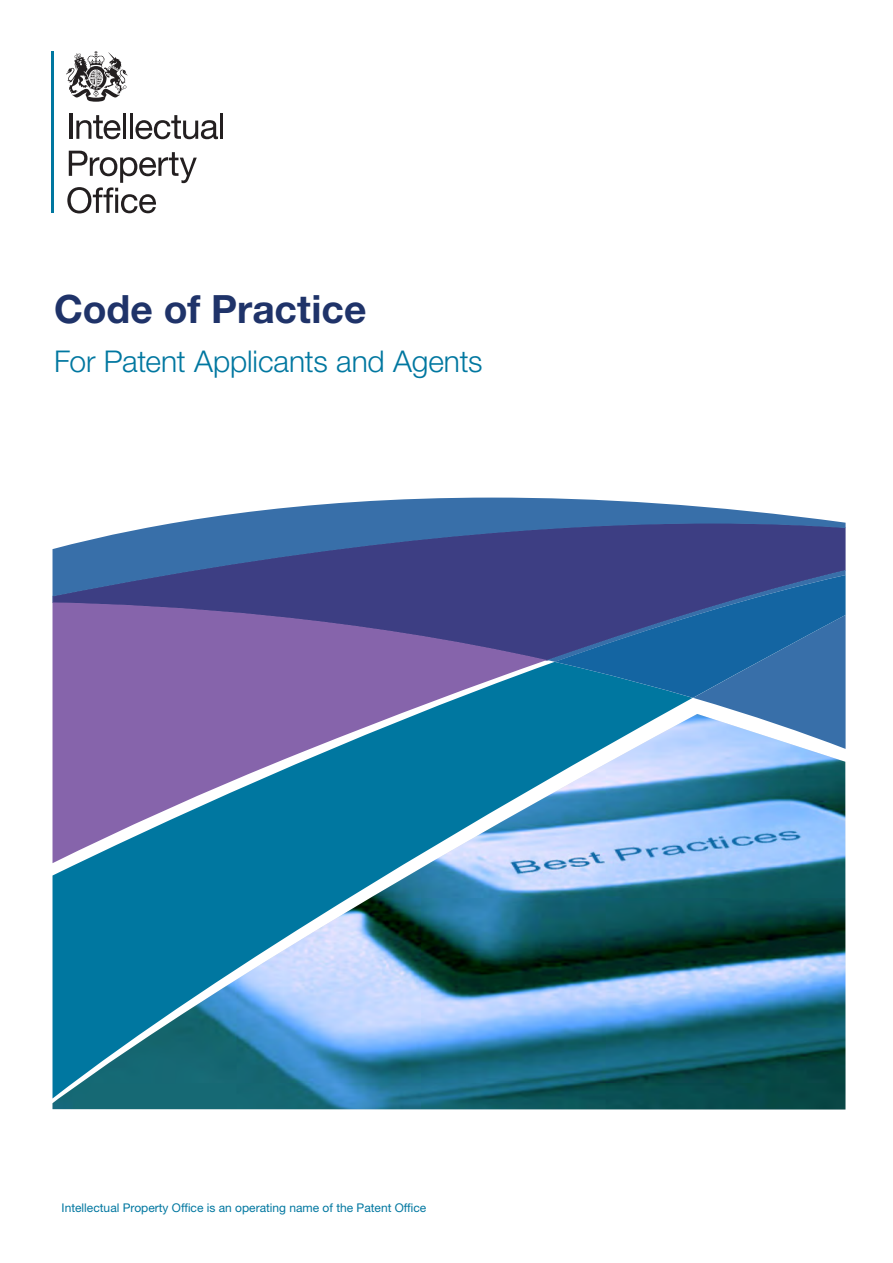
<style>
.page{position:relative;width:893px;height:1263px;background:#fff}
.page>*{position:absolute;margin:0;border:0;box-sizing:border-box;transform-origin:0 0}
.Cover_Heading{font:700 39px "Helvetica Neue LT Std";color:#1f3369}
.Subtitle{font:300 30px "Helvetica Neue LT Std";letter-spacing:-.005em;color:#0077a0}
.t1{font:12px "Helvetica Neue LT Std";color:#0077a0}
</style>
<div class="page">
<hr style="left:51px;top:51px;width:3px;height:162px;background:#0077a0">
<hr style="left:69px;top:114px;width:3px;height:25px;background:#231f20">
<svg style="left:76px;top:115px;width:45px;height:24px"></svg>
<hr style="left:123px;top:114px;width:3px;height:25px;background:#231f20">
<hr style="left:130px;top:114px;width:3px;height:25px;background:#231f20">
<svg style="left:135px;top:115px;width:83px;height:24px"></svg>
<hr style="left:220px;top:114px;width:3px;height:25px;background:#231f20">
<svg style="left:67px;top:151px;width:130px;height:62px"></svg>
<svg style="left:66px;top:51px;width:62px;height:51px"></svg>
<svg style="left:53px;top:498px;width:793px;height:251px;background:#556aa2"></svg>
<svg style="left:53px;top:602px;width:494px;height:60px;background:#6c569c"></svg>
<svg style="left:53px;top:662px;width:640px;height:52px;background:#6f6dab"></svg>
<svg style="left:555px;top:575px;width:291px;height:123px;background:#275d9a"></svg>
<img style="left:53px;top:714px;width:792px;height:395px">
<p class="Cover_Heading" style="left:54px;top:285px;width:314px">Code of Practice</p>
<p class="Subtitle" style="left:54px;top:343px;width:430px">For Patent Applicants and Agents</p>
<p class="t1" style="left:62px;top:1200px;width:366px">Intellectual Property Office is an operating name of the Patent Office</p>
</div>
